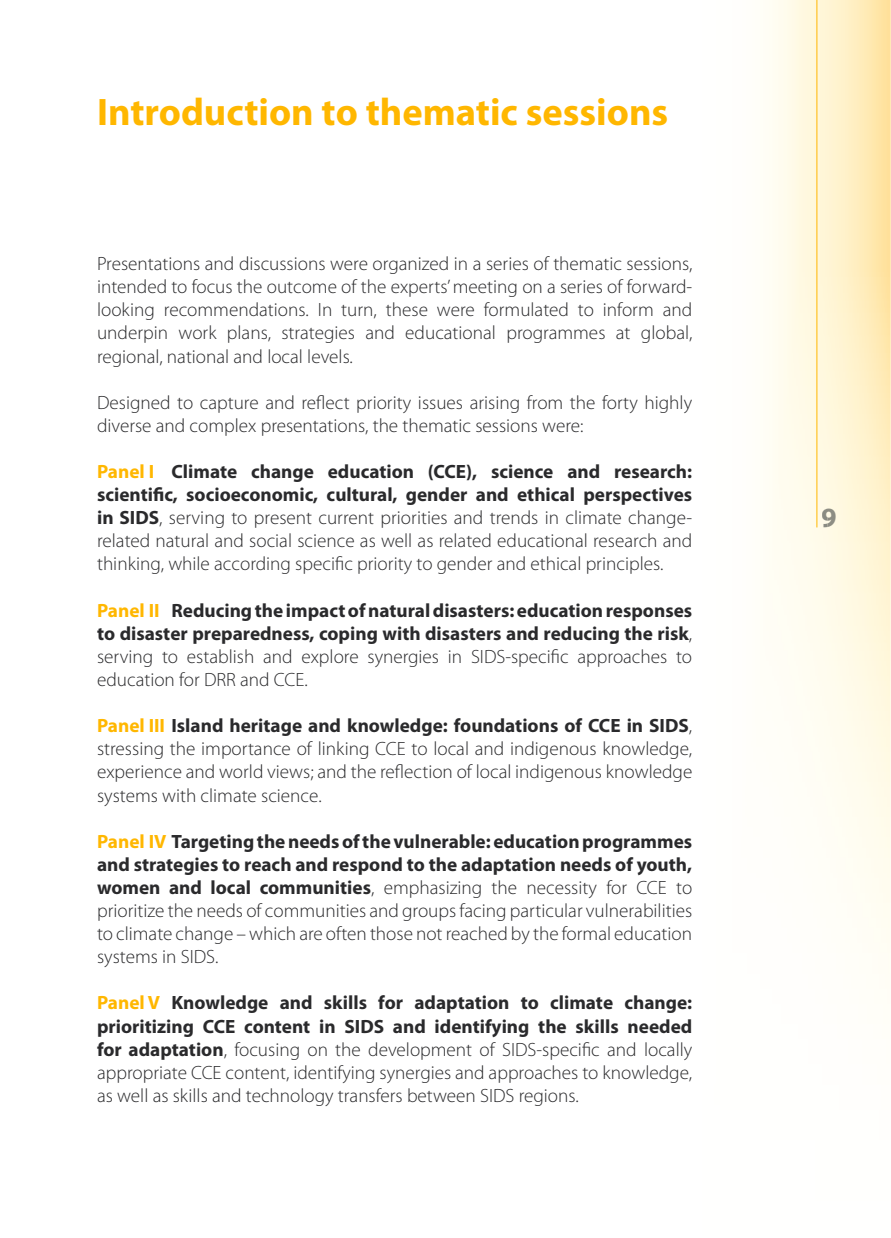
<style>
.page{position:relative;width:891px;height:1238px;background:#fff}
.page>*{position:absolute;margin:0;border:0;box-sizing:border-box;transform-origin:0 0}
.t1{font:700 38.55px "Myriad Pro";color:#ffb700}
.t2{font:700 28.05px "Myriad Pro";color:#767575}
.t3{font:300 19.2px/23.1px "Myriad Pro";color:#2a2a2c;text-align:justify}
.t4{font:700 19.2px/23.1px "Myriad Pro";color:#2a2a2c;text-align:justify}
.s1{font-weight:700;color:#ffb700}
.s2{font-weight:700}
.s3{color:#ffb700}
.s4{font-weight:300}
</style>
<div class="page">
<img style="left:769px;top:0;width:121px;height:974px">
<img style="left:822px;top:509px;width:14px;height:18px">
<hr style="left:816px;top:0;width:1px;height:527px;background:#ffb700">
<h1 class="t1" style="left:97px;top:97px;width:573px">Introduction to thematic sessions</h1>
<p class="t3" style="left:97px;top:254px;width:597px">Presentations and discussions were organized in a series of thematic sessions, intended to focus the outcome of the experts’ meeting on a series of forward&shy;looking recommendations. In turn, these were formulated to inform and underpin work plans, strategies and educational programmes at global, regional, national and local levels.</p>
<p class="t3" style="left:97px;top:392px;width:596px">Designed to capture and reflect priority issues arising from the forty highly diverse and complex presentations, the thematic sessions were:</p>
<p class="t3" style="left:97px;top:461px;width:597px"><span class="s1">Panel I</span> <span class="s2">Climate change education (CCE), science and research: scientific, socioeconomic, cultural, gender and ethical perspectives in SIDS</span>, serving to present current priorities and trends in climate change&shy;related natural and social science as well as related educational research and thinking, while according specific priority to gender and ethical principles.</p>
<p class="t4" style="left:97px;top:600px;width:596px"><span class="s3">Panel II</span> Reducing the impact of natural disasters: education responses to disaster preparedness, coping with disasters and reducing the risk<span class="s4">, serving to establish and explore synergies in SIDS-specific approaches to education for DRR and CCE.</span></p>
<p class="t3" style="left:97px;top:715px;width:597px"><span class="s1">Panel III</span> <span class="s2">Island heritage and knowledge: foundations of CCE in SIDS</span>, stressing the importance of linking CCE to local and indigenous knowledge, experience and world views; and the reflection of local indigenous knowledge systems with climate science.</p>
<p class="t3" style="left:97px;top:831px;width:597px"><span class="s1">Panel IV</span> <span class="s2">Targeting the needs of the vulnerable: education programmes and strategies to reach and respond to the adaptation needs of youth, women and local communities</span>, emphasizing the necessity for CCE to prioritize the needs of communities and groups facing particular vulnerabilities to climate change – which are often those not reached by the formal education systems in SIDS.</p>
<p class="t3" style="left:97px;top:992px;width:597px"><span class="s1">Panel V</span> <span class="s2">Knowledge and skills for adaptation to climate change: prioritizing CCE content in SIDS and identifying the skills needed for adaptation</span>, focusing on the development of SIDS-specific and locally appropriate CCE content, identifying synergies and approaches to knowledge, as well as skills and technology transfers between SIDS regions.</p>
<h2 class="t2" style="left:821px;top:507px;width:17px">9</h2>
</div>
